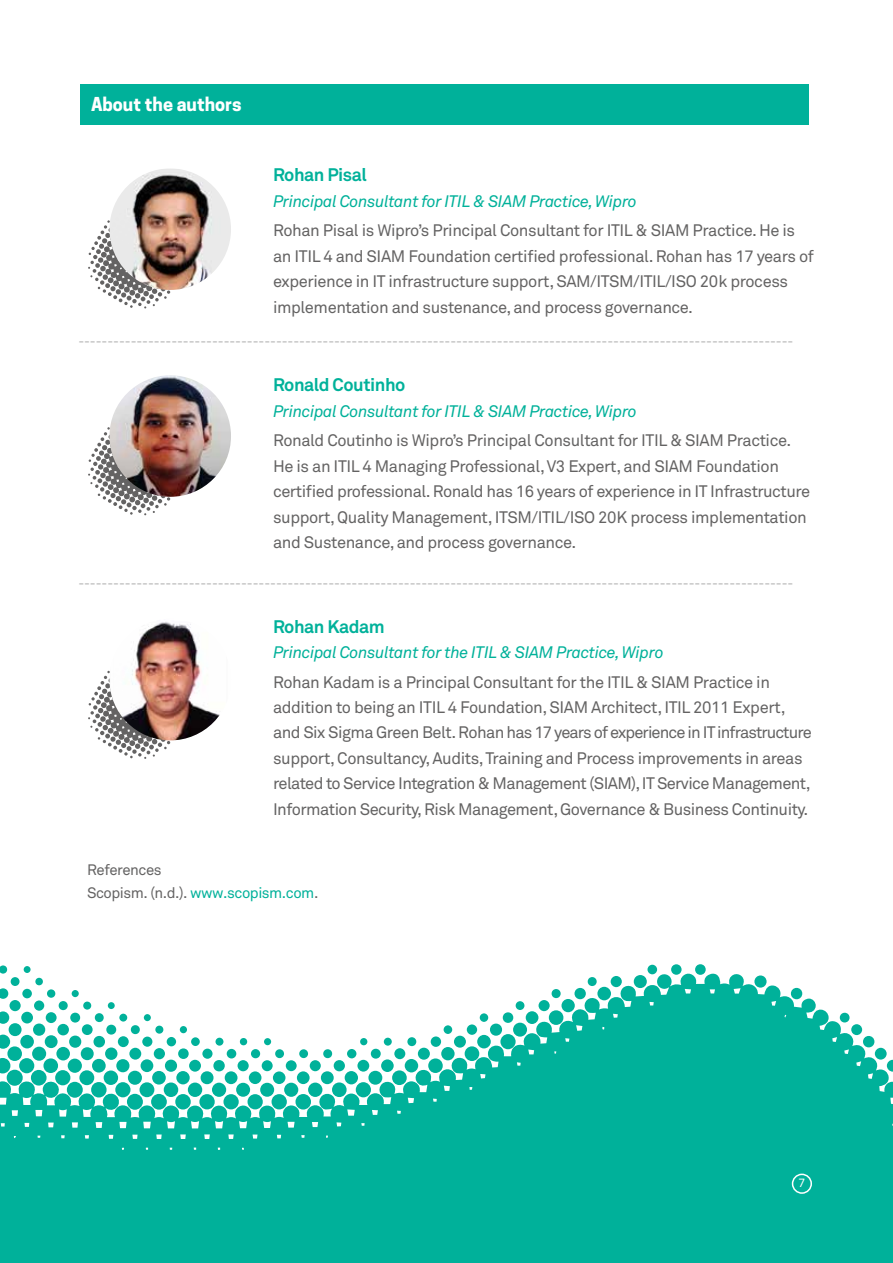
<style>
.page{position:relative;width:893px;height:1263px;background:#fff}
.page>*{position:absolute;margin:0;border:0;box-sizing:border-box;transform-origin:0 0}
.t1{font:700 18px "Wipro Akkurat";letter-spacing:-.025em;color:#00b19a}
.t2{font:700 18px "Cooper Hewitt";color:#fff}
.t3{font:16.95px "Wipro Akkurat";color:#c3c3c3;scale:.79 1}
.t4{font:16.5px/25.5px "Wipro Akkurat";letter-spacing:-.025em;color:#646363}
.t5{font:italic 16.5px "Wipro Akkurat";letter-spacing:-.025em;color:#00b19a}
.t6{font:15px/22.5px "Wipro Akkurat";letter-spacing:-.03em;color:#646363}
.t7{font:12px "Wipro Akkurat";color:#fff}
.s1{color:#00b19a}
</style>
<div class="page">
<div style="left:80px;top:84px;width:729px;height:40px;background:#00b19a"></div>
<svg style="left:88px;top:220px;width:92px;height:88px"></svg>
<img style="left:109px;top:168px;width:122px;height:122px;border-radius:61px">
<svg style="left:88px;top:427px;width:97px;height:88px"></svg>
<img style="left:109px;top:375px;width:122px;height:122px;border-radius:61px">
<svg style="left:88px;top:670px;width:98px;height:89px"></svg>
<img style="left:109px;top:619px;width:122px;height:121px;border-radius:61px">
<svg style="left:0;top:964px;width:893px;height:299px;fill:#00b19a"></svg>
<div style="left:792px;top:1173px;width:20px;height:21px;border:2px solid #fff;border-radius:50%"></div>
<p class="t2" style="left:91px;top:93px;width:152px">About the authors</p>
<p class="t1" style="left:273px;top:164px;width:95px">Rohan Pisal</p>
<p class="t5" style="left:273px;top:191px;width:365px">Principal Consultant for ITIL &amp; SIAM Practice, Wipro</p>
<p class="t4" style="left:273px;top:218px;width:542px">Rohan Pisal is Wipro’s Principal Consultant for ITIL &amp; SIAM Practice. He is an ITIL 4 and SIAM Foundation certified professional. Rohan has 17 years of experience in IT infrastructure support, SAM/ITSM/ITIL/ISO 20k process implementation and sustenance, and process governance.</p>
<p class="t3" style="left:78px;top:331px;width:907px">---------------------------------------------------------------------------------------------------------------------------</p>
<p class="t1" style="left:273px;top:374px;width:134px">Ronald Coutinho</p>
<p class="t5" style="left:273px;top:401px;width:365px">Principal Consultant for ITIL &amp; SIAM Practice, Wipro</p>
<p class="t4" style="left:273px;top:428px;width:539px">Ronald Coutinho is Wipro’s Principal Consultant for ITIL &amp; SIAM Practice.<br>He is an ITIL 4 Managing Professional, V3 Expert, and SIAM Foundation certified professional. Ronald has 16 years of experience in IT Infrastructure support, Quality Management, ITSM/ITIL/ISO 20K process implementation and Sustenance, and process governance.</p>
<p class="t3" style="left:78px;top:573px;width:907px">---------------------------------------------------------------------------------------------------------------------------</p>
<p class="t1" style="left:273px;top:615px;width:113px">Rohan Kadam</p>
<p class="t5" style="left:273px;top:643px;width:392px">Principal Consultant for the ITIL &amp; SIAM Practice, Wipro</p>
<p class="t4" style="left:273px;top:669px;width:540px">Rohan Kadam is a Principal Consultant for the ITIL &amp; SIAM Practice in addition to being an ITIL 4 Foundation, SIAM Architect, ITIL 2011 Expert, and Six Sigma Green Belt. Rohan has 17 years of experience in IT infrastructure support, Consultancy, Audits, Training and Process improvements in areas related to Service Integration &amp; Management (SIAM), IT Service Management, Information Security, Risk Management, Governance &amp; Business Continuity.</p>
<p class="t6" style="left:87px;top:859px;width:233px">References<br>Scopism. (n.d.). <span class="s1">www.scopism.com</span>.</p>
<p class="t7" style="left:798px;top:1176px;width:8px">7</p>
</div>
